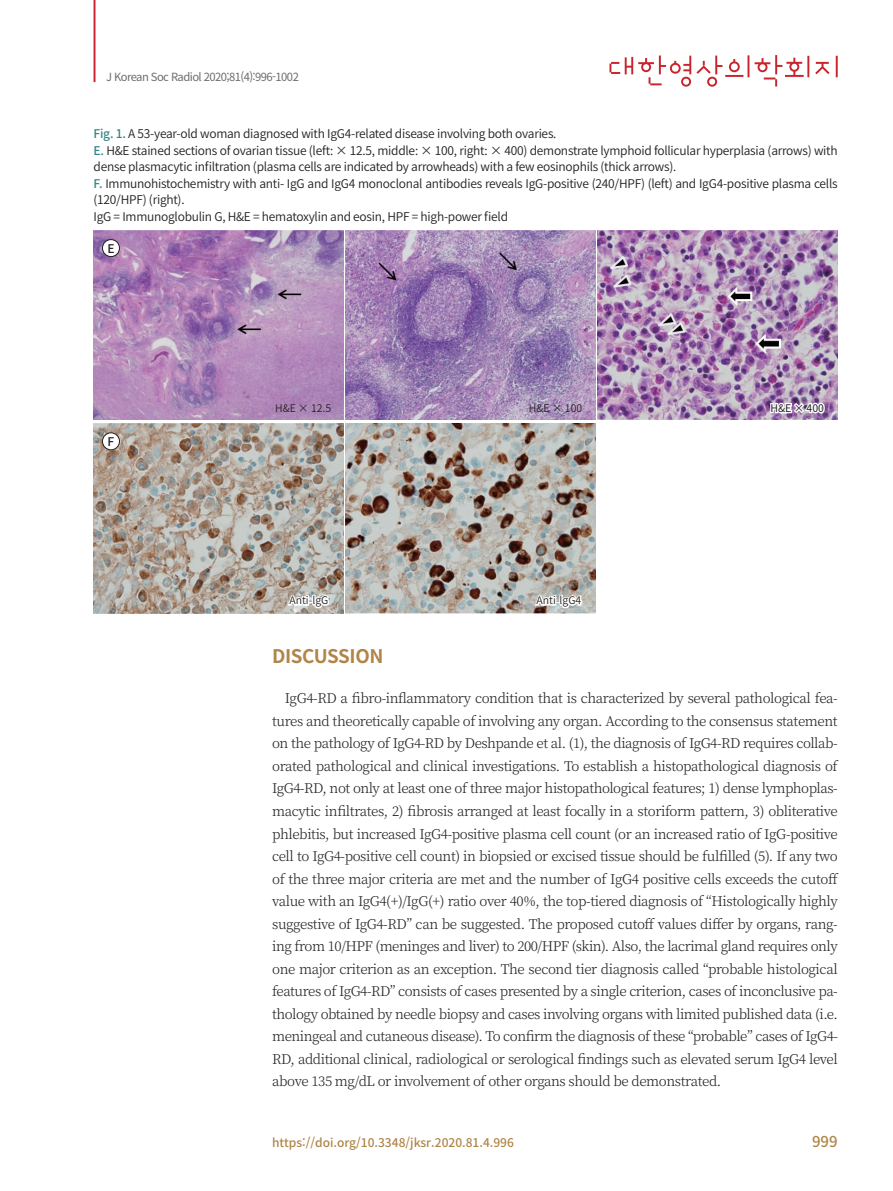
<style>
.page{position:relative;width:893px;height:1191px;background:#fff}
.page>*{position:absolute;margin:0;border:0;box-sizing:border-box;transform-origin:0 0}
.t1{font:700 18.75px "Noto Sans CJ Kkr";letter-spacing:-.02em;color:#b08548}
.t2{font:500 15px "Noto Sans CJ Kkr";color:#b08548}
.t3{font:300 13.5px/22.5px "Noto Serif CJ Kkr";letter-spacing:-.03em;color:#231f20;text-align:justify}
.t4{font:600 12px/16.5px "Noto Sans CJ Kkr";letter-spacing:-.02em;color:#231f20}
.t5{font:500 12px "Noto Sans CJ Kkr";color:#b08548}
.t6{font:500 12px "Noto Sans CJ Kkr";color:#231f20}
.t7{font:11.25px "Noto Sans CJ Kkr";letter-spacing:-.05em;color:#6c6d70}
.t8{font:600 10.5px "Noto Sans CJ Kkr";color:#231f20}
.t9{font:10.5px "Noto Sans CJ Kkr";color:#231f20}
.s1{font-weight:500;color:#328886}
</style>
<div class="page">
<hr style="left:94px;top:0;width:1px;height:82px;background:#c8242b">
<svg style="left:609px;top:55px;width:229px;height:32px"></svg>
<img style="left:94px;top:424px;width:250px;height:189px">
<img style="left:346px;top:424px;width:250px;height:189px">
<svg style="left:286px;top:578px;width:45px;height:36px"></svg>
<svg style="left:533px;top:578px;width:51px;height:36px"></svg>
<img style="left:598px;top:231px;width:239px;height:188px">
<img style="left:94px;top:231px;width:250px;height:188px">
<img style="left:346px;top:231px;width:250px;height:188px">
<svg style="left:769px;top:394px;width:57px;height:21px"></svg>
<div style="left:102px;top:239px;width:17px;height:18px;background:#fff;border-radius:50%"></div>
<div style="left:102px;top:239px;width:18px;height:18px;border:1px solid #231f20;border-radius:50%"></div>
<div style="left:102px;top:433px;width:17px;height:17px;background:#fff;border-radius:50%"></div>
<div style="left:102px;top:432px;width:18px;height:18px;border:1px solid #231f20;border-radius:50%"></div>
<p class="t7" style="left:106px;top:70px;width:194px">J Korean Soc Radiol 2020;81(4):996-1002</p>
<p class="t4" style="left:94px;top:126px;width:746px"><span class="s1">Fig. 1.</span> A 53-year-old woman diagnosed with IgG4-related disease involving both ovaries.<br><span class="s1">E.</span> H&amp;E stained sections of ovarian tissue (left: × 12.5, middle: × 100, right: × 400) demonstrate lymphoid follicular hyperplasia (arrows) with dense plasmacytic infiltration (plasma cells are indicated by arrowheads) with a few eosinophils (thick arrows).<br><span class="s1">F.</span> Immunohistochemistry with anti- IgG and IgG4 monoclonal antibodies reveals IgG-positive (240/HPF) (left) and IgG4-positive plasma cells (120/HPF) (right).<br>IgG = Immunoglobulin G, H&amp;E = hematoxylin and eosin, HPF = high-power field</p>
<p class="t6" style="left:107px;top:241px;width:9px">E</p>
<p class="t6" style="left:108px;top:435px;width:8px">F</p>
<p class="t8" style="left:275px;top:402px;width:58px">H&amp;E × 12.5</p>
<p class="t8" style="left:529px;top:402px;width:55px">H&amp;E × 100</p>
<p class="t9" style="left:770px;top:402px;width:55px">H&amp;E × 400</p>
<p class="t8" style="left:289px;top:594px;width:40px">Anti-lgG</p>
<p class="t8" style="left:537px;top:594px;width:46px">Anti-lgG4</p>
<h1 class="t1" style="left:272px;top:645px;width:113px">DISCUSSION</h1>
<p class="t3" style="left:272px;top:687px;width:568px;text-indent:13px">IgG4-RD a fibro-inflammatory condition that is characterized by several pathological fea&shy;tures and theoretically capable of involving any organ. According to the consensus statement on the pathology of IgG4-RD by Deshpande et al. (1), the diagnosis of IgG4-RD requires collab&shy;orated pathological and clinical investigations. To establish a histopathological diagnosis of IgG4-RD, not only at least one of three major histopathological features; 1) dense lymphoplas&shy;macytic infiltrates, 2) fibrosis arranged at least focally in a storiform pattern, 3) obliterative phlebitis, but increased IgG4-positive plasma cell count (or an increased ratio of IgG-positive cell to IgG4-positive cell count) in biopsied or excised tissue should be fulfilled (5). If any two of the three major criteria are met and the number of IgG4 positive cells exceeds the cutoff value with an IgG4(+)/IgG(+) ratio over 40%, the top-tiered diagnosis of “Histologically highly suggestive of IgG4-RD” can be suggested. The proposed cutoff values differ by organs, rang&shy;ing from 10/HPF (meninges and liver) to 200/HPF (skin). Also, the lacrimal gland requires only one major criterion as an exception. The second tier diagnosis called “probable histological features of IgG4-RD” consists of cases presented by a single criterion, cases of inconclusive pa&shy;thology obtained by needle biopsy and cases involving organs with limited published data (i.e. meningeal and cutaneous disease). To confirm the diagnosis of these “probable” cases of IgG4- RD, additional clinical, radiological or serological findings such as elevated serum IgG4 level above 135 mg/dL or involvement of other organs should be demonstrated.</p>
<p class="t5" style="left:272px;top:1135px;width:243px">https://doi.org/10.3348/jksr.2020.81.4.996</p>
<p class="t2" style="left:812px;top:1132px;width:27px">999</p>
</div>
